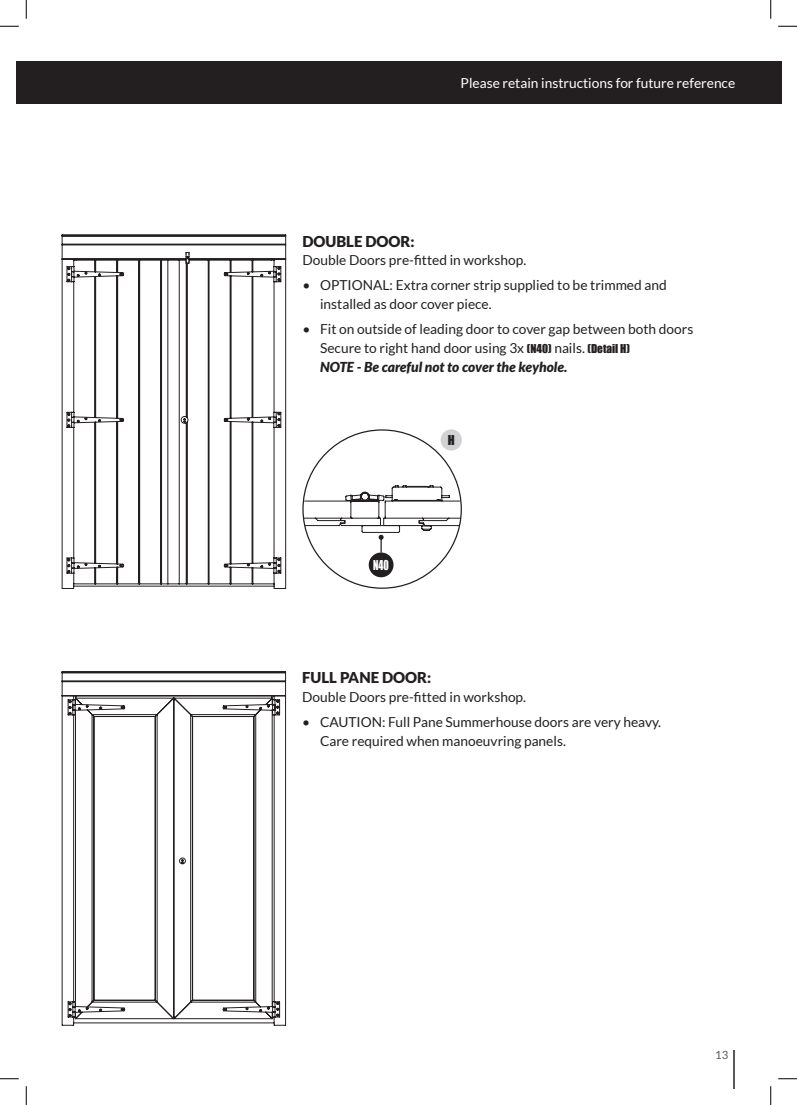
<style>
.page{position:relative;width:797px;height:1105px;background:#fff}
.page>*{position:absolute;margin:0;border:0;box-sizing:border-box;transform-origin:0 0}
.t1{font:900 15px "Lato";color:#231f20}
.t2{font:13.75px/18.8px "Lato";color:#231f20}
.t3{font:13.75px "Lato";color:#fff}
.t4{font:12.5px "Impact";color:#fff;scale:.8 1}
.t5{font:12.5px "Impact";color:#231f20}
.t6{font:11.25px "Lato";color:#57585a}
.s1{font-family:"Impact";font-size:11.25px}
.s2{font-weight:900;font-style:italic}
</style>
<div class="page">
<div style="left:16px;top:62px;width:765px;height:42px;background:#231f20"></div>
<hr style="left:733px;top:1050px;width:2px;height:39px;background:#57585a">
<svg style="left:61px;top:234px;width:225px;height:355px"></svg>
<div style="left:440px;top:429px;width:22px;height:22px;background:#d1d2d4;border-radius:50%"></div>
<svg style="left:61px;top:671px;width:225px;height:355px"></svg>
<svg style="left:303px;top:485px;width:158px;height:67px"></svg>
<div style="left:369px;top:552px;width:24px;height:25px;background:#231f20;border-radius:50%"></div>
<svg style="left:0;top:25px;width:19px;height:2px"></svg>
<svg style="left:778px;top:25px;width:19px;height:2px"></svg>
<svg style="left:0;top:1078px;width:19px;height:1px"></svg>
<svg style="left:778px;top:1078px;width:19px;height:1px"></svg>
<svg style="left:25px;top:0;width:2px;height:19px"></svg>
<svg style="left:25px;top:1086px;width:2px;height:19px"></svg>
<svg style="left:770px;top:0;width:1px;height:19px"></svg>
<svg style="left:770px;top:1086px;width:1px;height:19px"></svg>
<p class="t3" style="left:460px;top:76px;width:276px">Please retain instructions for future reference</p>
<p class="t1" style="left:302px;top:232px;width:114px">DOUBLE DOOR:</p>
<p class="t2" style="left:302px;top:251px;width:225px">Double Doors pre-fitted in workshop.</p>
<p class="t2" style="left:320px;top:276px;width:348px;text-indent:-18px">• OPTIONAL: Extra corner strip supplied to be trimmed and installed as door cover piece.</p>
<p class="t2" style="left:320px;top:320px;width:375px;text-indent:-18px">• Fit on outside of leading door to cover gap between both doors<br>Secure to right hand door using 3x <span class="s1">(N40)</span> nails. <span class="s1">(Detail H)<br></span><span class="s2">NOTE - Be careful not to cover the keyhole.</span></p>
<p class="t4" style="left:373px;top:555px;width:21px">N40</p>
<p class="t5" style="left:448px;top:430px;width:8px">H</p>
<p class="t1" style="left:302px;top:669px;width:131px">FULL PANE DOOR:</p>
<p class="t2" style="left:302px;top:688px;width:225px">Double Doors pre-fitted in workshop.</p>
<p class="t2" style="left:320px;top:713px;width:342px;text-indent:-18px">• CAUTION: Full Pane Summerhouse doors are very heavy.<br>Care required when manoeuvring panels.</p>
<p class="t6" style="left:715px;top:1049px;width:15px">13</p>
</div>
